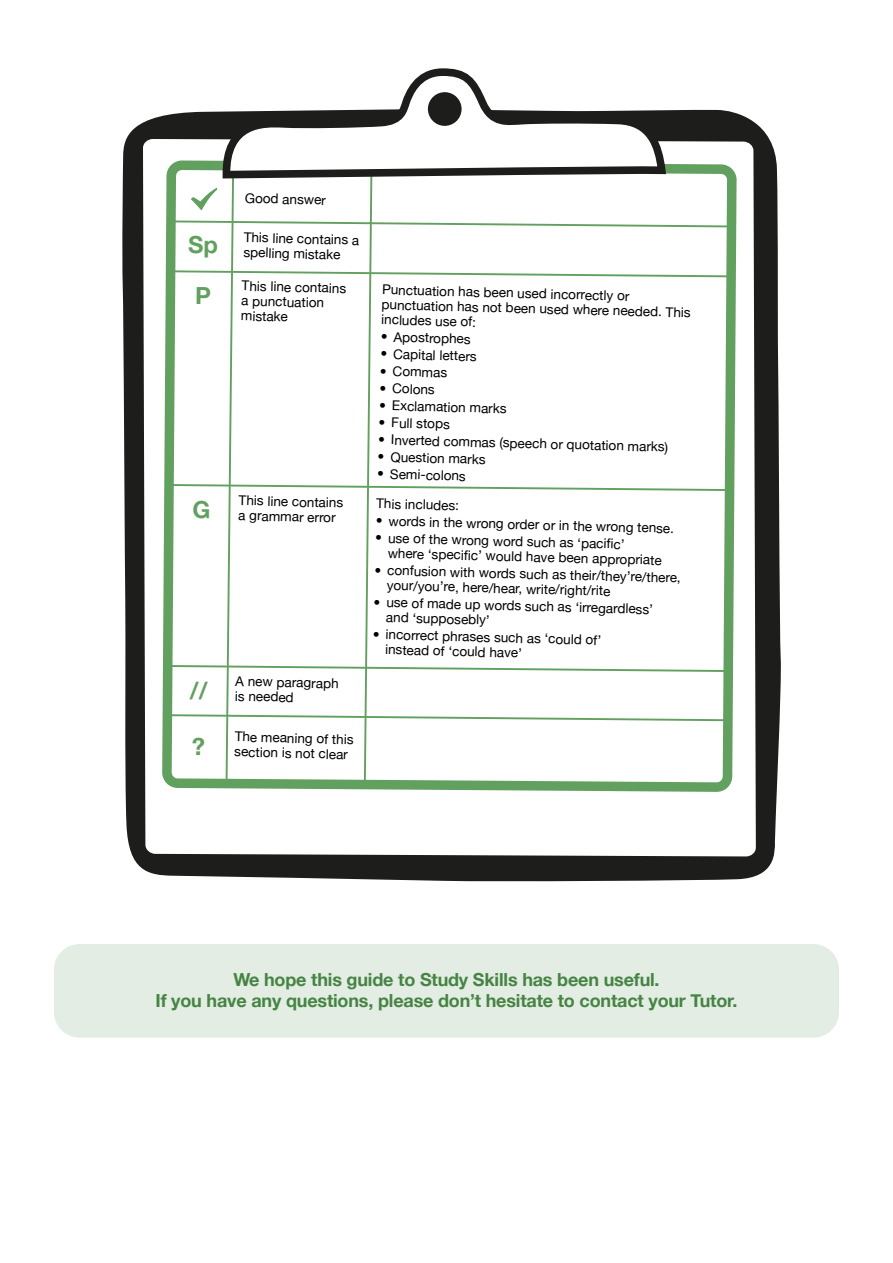
<style>
.page{position:relative;width:893px;height:1263px;background:#fff}
.page>*{position:absolute;margin:0;border:0;box-sizing:border-box;transform-origin:0 0}
.t1{font:700 23.7px/51px "Helvetica Neue";color:#62a060}
.t2{font:700 18px/21.6px "Helvetica Neue";letter-spacing:-.01em;color:#468444;text-align:center}
.t3{font:13.5px/15.3px "Helvetica Neue";color:#000}
</style>
<div class="page">
<div style="left:54px;top:944px;width:785px;height:93px;background:#e3ede3;border-radius:26px"></div>
<svg style="left:122px;top:115px;width:659px;height:764px;background:#3f3f3d"></svg>
<svg style="left:143px;top:139px;width:613px;height:717px"></svg>
<svg style="left:157px;top:113px;width:584px;height:769px"></svg>
<svg style="left:168px;top:72px;width:567px;height:711px"></svg>
<h1 class="t1" style="left:188px;top:219px;width:31px">Sp<br>P</h1>
<h1 class="t1" style="left:192px;top:484px;width:20px">G</h1>
<h1 class="t1" style="left:190px;top:664px;width:19px">//</h1>
<h1 class="t1" style="left:192px;top:720px;width:15px">?</h1>
<p class="t3" style="left:245px;top:190px;width:82px;rotate:2deg">Good answer</p>
<p class="t3" style="left:244px;top:229px;width:117px;rotate:2deg">This line contains a spelling mistake</p>
<p class="t3" style="left:242px;top:277px;width:106px;rotate:2deg">This line contains a punctuation mistake</p>
<p class="t3" style="left:382px;top:280px;width:311px;rotate:2deg">Punctuation has been used incorrectly or punctuation has not been used where needed. This includes use of:</p>
<p class="t3" style="left:381px;top:328px;width:91px;rotate:2deg">• Apostrophes</p>
<p class="t3" style="left:381px;top:345px;width:98px;rotate:2deg">• Capital letters</p>
<p class="t3" style="left:380px;top:363px;width:69px;rotate:2deg">• Commas</p>
<p class="t3" style="left:380px;top:380px;width:57px;rotate:2deg">• Colons</p>
<p class="t3" style="left:379px;top:397px;width:129px;rotate:2deg">• Exclamation marks</p>
<p class="t3" style="left:379px;top:414px;width:73px;rotate:2deg">• Full stops</p>
<p class="t3" style="left:379px;top:430px;width:292px;rotate:2deg">• Inverted commas (speech or quotation marks)</p>
<p class="t3" style="left:378px;top:448px;width:109px;rotate:2deg">• Question marks</p>
<p class="t3" style="left:378px;top:465px;width:90px;rotate:2deg">• Semi-colons</p>
<p class="t3" style="left:377px;top:495px;width:84px;rotate:2deg">This includes:</p>
<p class="t3" style="left:376px;top:511px;width:300px;rotate:2deg">• words in the wrong order or in the wrong tense.</p>
<p class="t3" style="left:389px;top:529px;width:276px;text-indent:-13px;rotate:2deg">• use of the wrong word such as ‘pacifi c’ where ‘specifi c’ would have been appropriate</p>
<p class="t3" style="left:388px;top:561px;width:295px;text-indent:-13px;rotate:2deg">• confusion with words such as their/they’re/there, your/you’re, here/hear, write/right/rite</p>
<p class="t3" style="left:387px;top:593px;width:268px;line-height:15.8px;text-indent:-13px;rotate:2deg">• use of made up words such as ‘irregardless’ and ‘supposebly’</p>
<p class="t3" style="left:386px;top:626px;width:217px;text-indent:-13px;rotate:2deg">• incorrect phrases such as ‘could of’ instead of ‘could have’</p>
<p class="t3" style="left:239px;top:492px;width:106px;rotate:2deg">This line contains a grammar error</p>
<p class="t3" style="left:236px;top:672px;width:105px;rotate:2deg">A new paragraph is needed</p>
<p class="t3" style="left:235px;top:728px;width:120px;rotate:2deg">The meaning of this section is not clear</p>
<h2 class="t2" style="left:156px;top:968px;width:583px">We hope this guide to Study Skills has been useful.<br>If you have any questions, please don’t hesitate to contact your Tutor.</h2>
</div>
